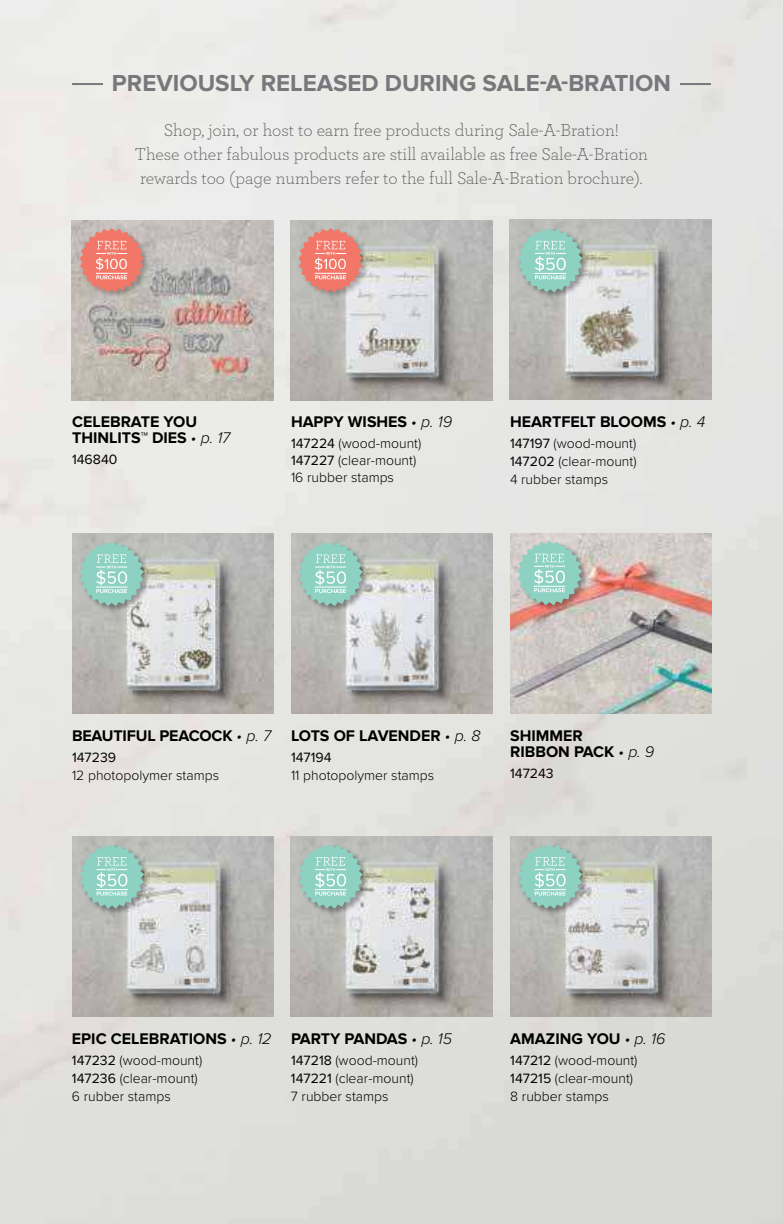
<style>
.page{position:relative;width:783px;height:1224px;background:#fff}
.page>*{position:absolute;margin:0;border:0;box-sizing:border-box;transform-origin:0 0}
.t1{font:700 24px "Proxima Nova";color:#77787b}
.t2{font:300 18px/24px "Archer";color:#58595b;text-align:center}
.t3{font:700 16px/16px "Proxima Nova";color:#000}
.t4{font:300 14px/18px "Proxima Nova";color:#000}
.t5{font:14px "Proxima Nova";color:#000}
.s1{font-weight:300;font-style:italic}
.s2{font-weight:400}
</style>
<div class="page">
<img style="left:291px;top:837px;width:202px;height:180px">
<img style="left:510px;top:837px;width:202px;height:180px">
<img style="left:72px;top:837px;width:201px;height:180px">
<hr style="left:72px;top:83px;width:31px;height:2px;background:#77787b">
<hr style="left:680px;top:83px;width:31px;height:2px;background:#77787b">
<img style="left:510px;top:533px;width:202px;height:180px">
<div style="left:517px;top:541px;width:72px;height:72px;background:#000;opacity:.35"></div>
<svg style="left:517px;top:541px;width:65px;height:64px;background:#a6cbc1"></svg>
<img style="left:291px;top:220px;width:201px;height:180px">
<img style="left:72px;top:220px;width:201px;height:180px">
<img style="left:510px;top:220px;width:201px;height:180px">
<div style="left:518px;top:228px;width:72px;height:72px;background:#000;opacity:.35"></div>
<svg style="left:518px;top:228px;width:65px;height:65px;background:#a1cbc1"></svg>
<div style="left:79px;top:844px;width:72px;height:72px;background:#000;opacity:.35"></div>
<svg style="left:80px;top:844px;width:64px;height:65px;background:#a0cbc1"></svg>
<img style="left:291px;top:533px;width:202px;height:180px">
<div style="left:298px;top:541px;width:72px;height:72px;background:#000;opacity:.35"></div>
<svg style="left:298px;top:541px;width:65px;height:65px;background:#a1ccc2"></svg>
<div style="left:298px;top:844px;width:72px;height:72px;background:#000;opacity:.35"></div>
<svg style="left:298px;top:844px;width:65px;height:65px;background:#a0cbc1"></svg>
<img style="left:72px;top:533px;width:201px;height:180px">
<div style="left:79px;top:541px;width:72px;height:72px;background:#000;opacity:.35"></div>
<svg style="left:79px;top:541px;width:65px;height:65px;background:#a1cbc1"></svg>
<div style="left:518px;top:844px;width:72px;height:72px;background:#000;opacity:.35"></div>
<svg style="left:518px;top:844px;width:65px;height:65px;background:#a1cbc1"></svg>
<div style="left:79px;top:228px;width:72px;height:72px;background:#000;opacity:.25"></div>
<svg style="left:79px;top:227px;width:65px;height:66px;background:#e19288"></svg>
<div style="left:298px;top:228px;width:72px;height:72px;background:#000;opacity:.25"></div>
<svg style="left:298px;top:227px;width:65px;height:66px;background:#e1958a"></svg>
<h1 class="t1" style="left:112px;top:70px;width:561px">PREVIOUSLY RELEASED DURING SALE-A-BRATION</h1>
<p class="t2" style="left:135px;top:119px;width:515px">Shop, join, or host to earn free products during Sale-A-Bration!<br>These other fabulous products are still available as free Sale-A-Bration rewards too (page numbers refer to the full Sale-A-Bration brochure).</p>
<p class="t3" style="left:72px;top:414px;width:160px">CELEBRATE YOU<br>THINLITS™ DIES <span class="s1">• p. 17</span></p>
<p class="t5" style="left:72px;top:454px;width:47px">146840</p>
<p class="t3" style="left:291px;top:414px;width:163px">HAPPY WISHES <span class="s1">• p. 19</span></p>
<p class="t4" style="left:291px;top:436px;width:132px;line-height:16.8px"><span class="s2">147224</span> (wood-mount)<br><span class="s2">147227</span> (clear-mount)<br>16 rubber stamps</p>
<p class="t3" style="left:510px;top:413px;width:197px">HEARTFELT BLOOMS <span class="s1">• p. 4</span></p>
<p class="t4" style="left:510px;top:435px;width:128px;text-align:justify"><span class="s2">147197</span> (wood-mount)<br><span class="s2">147202</span> (clear-mount)<br>4 rubber stamps</p>
<p class="t3" style="left:72px;top:727px;width:201px">BEAUTIFUL PEACOCK <span class="s1">• p. 7</span></p>
<p class="t5" style="left:72px;top:751px;width:46px">147239</p>
<p class="t4" style="left:72px;top:767px;width:149px">12 photopolymer stamps</p>
<p class="t3" style="left:291px;top:727px;width:191px">LOTS OF LAVENDER <span class="s1">• p. 8</span></p>
<p class="t5" style="left:291px;top:751px;width:42px">147194</p>
<p class="t4" style="left:291px;top:767px;width:145px">11 photopolymer stamps</p>
<p class="t3" style="left:510px;top:727px;width:146px">SHIMMER<br>RIBBON PACK <span class="s1">• p. 9</span></p>
<p class="t5" style="left:510px;top:767px;width:45px">147243</p>
<p class="t3" style="left:72px;top:1030px;width:201px">EPIC CELEBRATIONS <span class="s1">• p. 12</span></p>
<p class="t4" style="left:72px;top:1052px;width:132px"><span class="s2">147232</span> (wood-mount)<br><span class="s2">147236</span> (clear-mount)<br>6 rubber stamps</p>
<p class="t3" style="left:291px;top:1030px;width:163px">PARTY PANDAS <span class="s1">• p. 15</span></p>
<p class="t4" style="left:291px;top:1052px;width:129px"><span class="s2">147218</span> (wood-mount)<br><span class="s2">147221</span> (clear-mount)<br>7 rubber stamps</p>
<p class="t3" style="left:510px;top:1030px;width:157px">AMAZING YOU <span class="s1">• p. 16</span></p>
<p class="t4" style="left:510px;top:1052px;width:129px"><span class="s2">147212</span> (wood-mount)<br><span class="s2">147215</span> (clear-mount)<br>8 rubber stamps</p>
</div>
